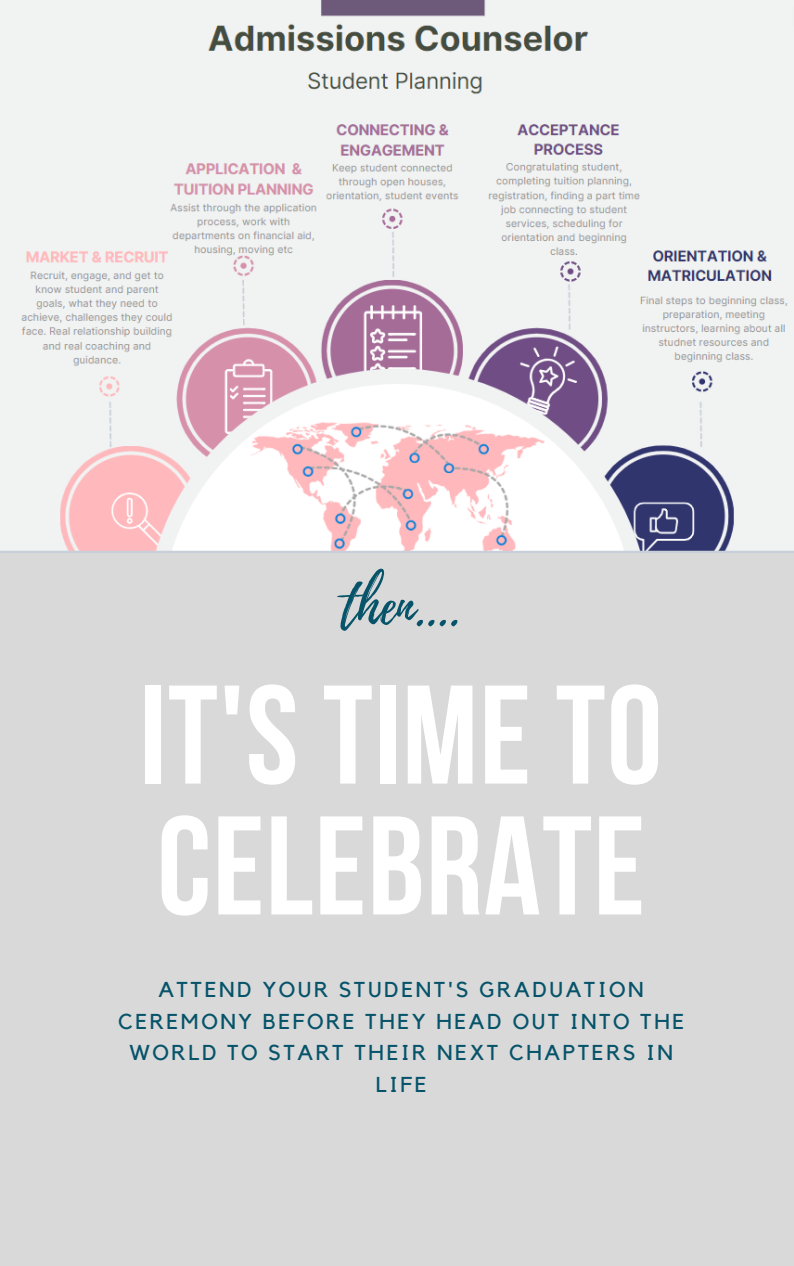
<style>
.page{position:relative;width:794px;height:1266px;background:#fff}
.page>*{position:absolute;margin:0;border:0;box-sizing:border-box;transform-origin:0 0}
.t1{font:700 140.02px/130.8px "Bebas Neue";letter-spacing:.01em;color:#fff}
.t2{font:52.28px "Playlist Script";color:#06536a}
.t3{font:21.45px/31.8px "Kollektif";letter-spacing:.12em;color:#06536a;text-align:center}
</style>
<div class="page">
<div style="left:0;top:0;width:793px;height:1266px;background:#d9d9d9"></div>
<img style="left:0;top:0;width:793px;height:553px">
<p class="t2" style="left:342px;top:568px;width:120px">then....</p>
<p class="t1" style="left:140px;top:683px;width:523px">IT'S TIME TO<br>CELEBRATE</p>
<p class="t3" style="left:118px;top:974px;width:567px">ATTEND YOUR STUDENT'S GRADUATION<br>CEREMONY BEFORE THEY HEAD OUT INTO THE<br>WORLD TO START THEIR NEXT CHAPTERS IN<br>LIFE</p>
</div>
